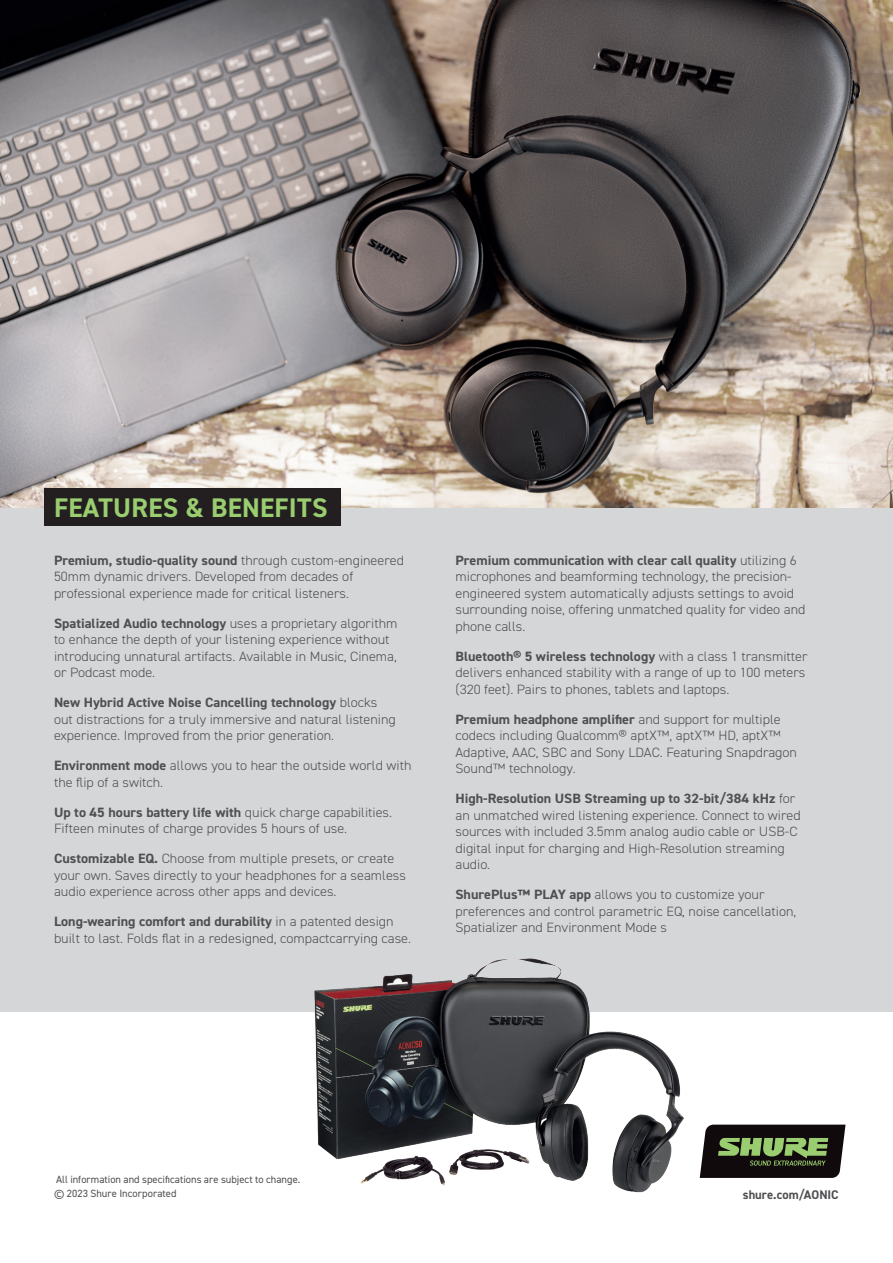
<style>
.page{position:relative;width:893px;height:1263px;background:#fff}
.page>*{position:absolute;margin:0;border:0;box-sizing:border-box;transform-origin:0 0}
.t1{font:700 27px "DIN2014";letter-spacing:.01em;color:#99cd6f}
.t2{font:300 13.5px/16.5px "DIN2014";color:#4e4f51;scale:1.05 1}
.t3{font:700 12.6px "DIN2014";color:#4e4f51}
.t4{font:10.5px "DIN2014";letter-spacing:.005em;color:#4e4f51}
.s1{font-weight:700}
</style>
<div class="page">
<img style="left:0;top:0;width:893px;height:507px">
<div style="left:0;top:508px;width:893px;height:503px;background:#d5d6d8"></div>
<svg style="left:703px;top:1124px;width:142px;height:54px;background:#383e2b"></svg>
<div style="left:44px;top:488px;width:296px;height:38px;background:#231f20"></div>
<img style="left:294px;top:958px;width:409px;height:235px">
<p class="t1" style="left:54px;top:490px;width:275px">FEATURES &amp; BENEFITS</p>
<p class="t2" style="left:54px;top:552px;width:335px"><span class="s1">Premium, studio-quality sound</span> through custom-engineered<br>50mm dynamic drivers. Developed from decades of professional experience made for critical listeners.</p>
<p class="t2" style="left:54px;top:615px;width:329px"><span class="s1">Spatialized Audio technology</span> uses a proprietary algorithm to enhance the depth of your listening experience without introducing unnatural artifacts. Available in Music, Cinema, or Podcast mode.</p>
<p class="t2" style="left:54px;top:694px;width:327px"><span class="s1">New Hybrid Active Noise Cancelling technology</span> blocks out distractions for a truly immersive and natural listening experience. Improved from the prior generation.</p>
<p class="t2" style="left:54px;top:757px;width:342px"><span class="s1">Environment mode</span> allows you to hear the outside world with the flip of a switch.</p>
<p class="t2" style="left:54px;top:804px;width:324px"><span class="s1">Up to 45 hours battery life with</span> quick charge capabilities.<br>Fifteen minutes of charge provides 5 hours of use.</p>
<p class="t2" style="left:54px;top:850px;width:337px"><span class="s1">Customizable EQ.</span> Choose from multiple presets, or create your own. Saves directly to your headphones for a seamless audio experience across other apps and devices.</p>
<p class="t2" style="left:54px;top:913px;width:342px"><span class="s1">Long-wearing comfort and durability</span> in a patented design built to last. Folds flat in a redesigned, compactcarrying case.</p>
<p class="t2" style="left:455px;top:552px;width:335px"><span class="s1">Premium communication with clear call quality</span> utilizing 6 microphones and beamforming technology, the precision&shy;engineered system automatically adjusts settings to avoid surrounding noise, offering unmatched quality for video and phone calls.</p>
<p class="t2" style="left:455px;top:648px;width:337px"><span class="s1">Bluetooth® 5 wireless technology</span> with a class 1 transmitter delivers enhanced stability with a range of up to 100 meters (320 feet). Pairs to phones, tablets and laptops.</p>
<p class="t2" style="left:455px;top:711px;width:327px"><span class="s1">Premium headphone amplifier</span> and support for multiple codecs including Qualcomm® aptX™, aptX™ HD, aptX™ Adaptive, AAC, SBC and Sony LDAC. Featuring Snapdragon Sound™ technology.</p>
<p class="t2" style="left:455px;top:790px;width:330px"><span class="s1">High-Resolution USB Streaming up to 32-bit/384 kHz</span> for an unmatched wired listening experience. Connect to wired sources with included 3.5mm analog audio cable or USB-C digital input for charging and High-Resolution streaming audio.</p>
<p class="t2" style="left:455px;top:886px;width:326px"><span class="s1">ShurePlus™ PLAY app</span> allows you to customize your preferences and control parametric EQ, noise cancellation,<br>Spatializer and Environment Mode s</p>
<p class="t4" style="left:56px;top:1173px;width:246px">All information and specifications are subject to change.</p>
<p class="t4" style="left:54px;top:1187px;width:124px">© 2023 Shure Incorporated</p>
<p class="t3" style="left:743px;top:1186px;width:97px">shure.com/AONIC</p>
</div>
